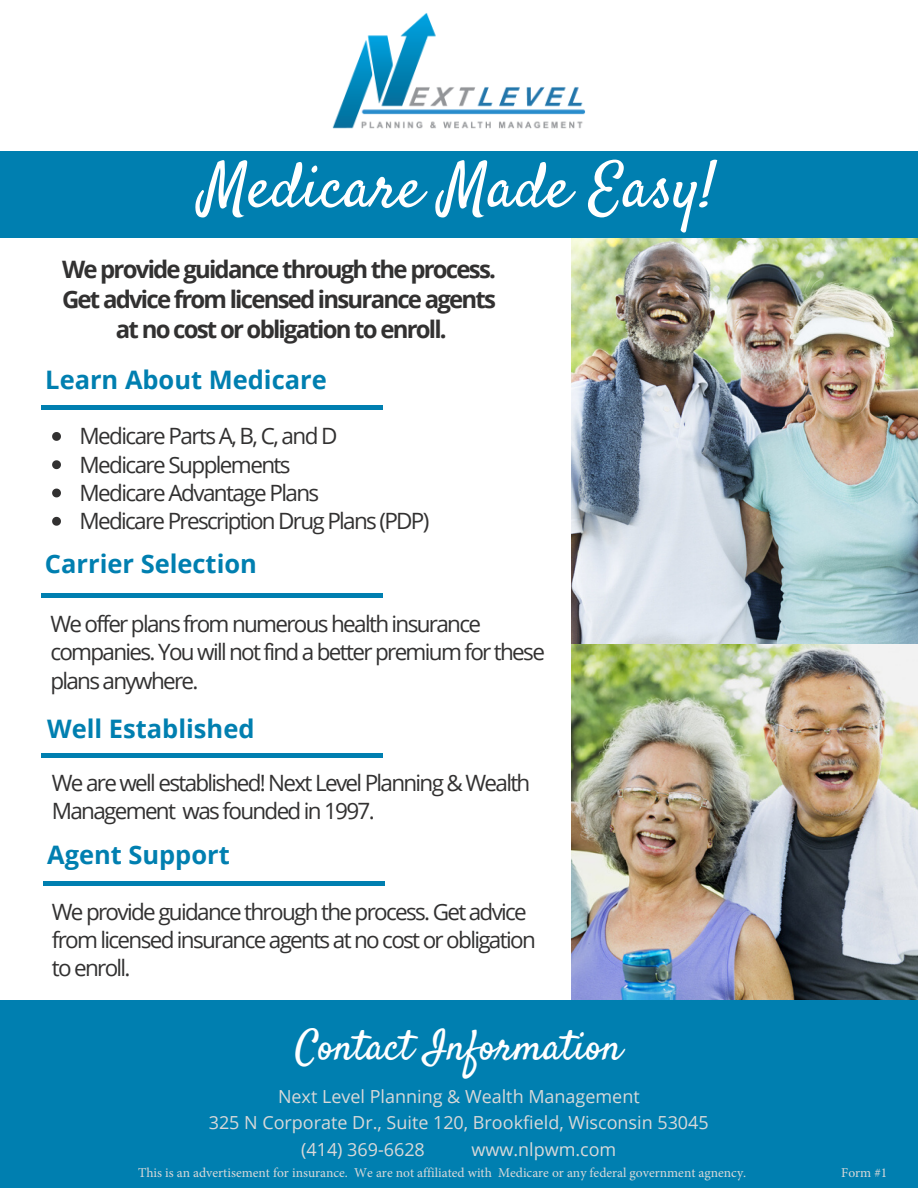
<style>
.page{position:relative;width:918px;height:1188px;background:#fff}
.page>*{position:absolute;margin:0;border:0;box-sizing:border-box;transform-origin:0 0}
.t1{font:63px "Satisfy";letter-spacing:.01em;color:#fff}
.t2{font:42px "Satisfy";color:#fff}
.t3{font:700 25.5px "Open Sans";color:#007fb0}
.t4{font:700 24px/30px "Open Sans";letter-spacing:-.075em;color:#323131;text-align:center}
.t5{font:22.5px/28.3px "Open Sans";letter-spacing:-.075em;color:#323131}
.t6{font:18px "Open Sans";color:#d9d9d9}
.t7{font:13.5px "Minion Pro";color:#d9d9d9}
</style>
<div class="page">
<img style="left:571px;top:237px;width:347px;height:407px">
<div style="left:0;top:151px;width:918px;height:86px;background:#007fb0"></div>
<div style="left:41px;top:405px;width:342px;height:5px;background:#007fb0"></div>
<img style="left:332px;top:13px;width:254px;height:116px">
<img style="left:571px;top:644px;width:347px;height:356px">
<div style="left:0;top:1000px;width:918px;height:188px;background:#007fb0"></div>
<svg style="left:52px;top:432px;width:9px;height:9px"></svg>
<svg style="left:52px;top:460px;width:9px;height:9px"></svg>
<svg style="left:52px;top:489px;width:9px;height:8px"></svg>
<svg style="left:52px;top:517px;width:9px;height:9px"></svg>
<hr style="left:41px;top:593px;width:342px;height:4px;background:#007fb0">
<div style="left:41px;top:753px;width:342px;height:5px;background:#007fb0"></div>
<div style="left:43px;top:881px;width:342px;height:5px;background:#007fb0"></div>
<h1 class="t1" style="left:202px;top:147px;width:516px">Medicare Made Easy!</h1>
<p class="t4" style="left:62px;top:254px;width:436px">We provide guidance through the process.<br>Get advice from licensed insurance agents at no cost or obligation to enroll.</p>
<p class="t3" style="left:45px;top:362px;width:283px">Learn About Medicare</p>
<p class="t5" style="left:80px;top:421px;width:351px">Medicare Parts A, B, C, and D<br>Medicare Supplements<br>Medicare Advantage Plans<br>Medicare Prescription Drug Plans (PDP)</p>
<p class="t3" style="left:45px;top:546px;width:214px">Carrier Selection</p>
<p class="t5" style="left:50px;top:609px;width:496px">We offer plans from numerous health insurance companies. You will not find a better premium for these plans anywhere.</p>
<p class="t3" style="left:47px;top:711px;width:209px">Well Established</p>
<p class="t5" style="left:52px;top:768px;width:480px">We are well established! Next Level Planning &amp; Wealth<br>Management was founded in 1997.</p>
<p class="t3" style="left:47px;top:837px;width:184px">Agent Support</p>
<p class="t5" style="left:52px;top:897px;width:485px">We provide guidance through the process. Get advice from licensed insurance agents at no cost or obligation to enroll.</p>
<h2 class="t2" style="left:295px;top:1019px;width:328px">Contact Information</h2>
<p class="t6" style="left:278px;top:1083px;width:363px">Next Level Planning &amp; Wealth Management</p>
<p class="t6" style="left:209px;top:1110px;width:502px">325 N Corporate Dr., Suite 120, Brookfield, Wisconsin 53045</p>
<p class="t6" style="left:301px;top:1137px;width:125px">(414) 369-6628</p>
<p class="t6" style="left:471px;top:1137px;width:146px">www.nlpwm.com</p>
<p class="t7" style="left:138px;top:1164px;width:610px">This is an advertisement for insurance. We are not affiliated with Medicare or any federal government agnency.</p>
<p class="t7" style="left:841px;top:1164px;width:48px">Form #1</p>
</div>
